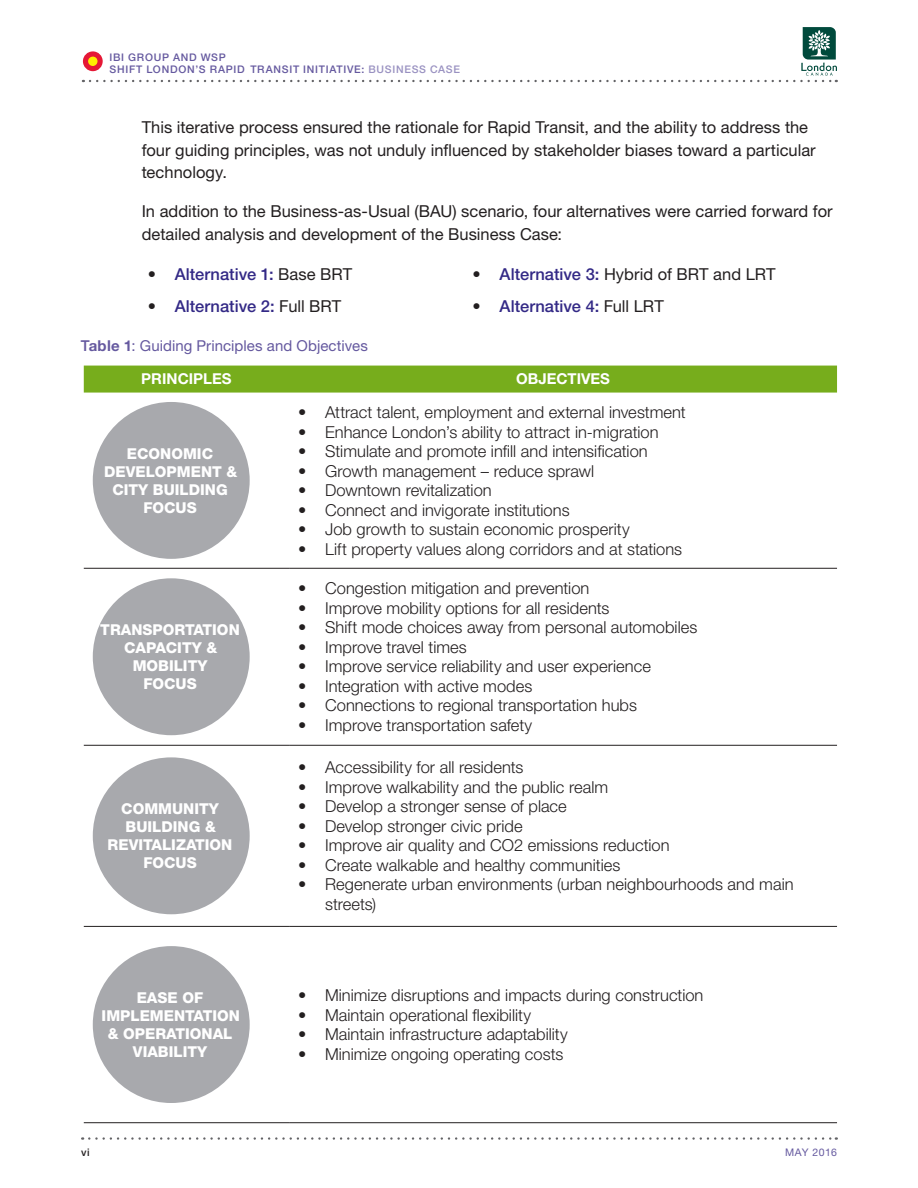
<style>
.page{position:relative;width:918px;height:1188px;background:#fff}
.page>*{position:absolute;margin:0;border:0;box-sizing:border-box;transform-origin:0 0}
.t1{font:300 16.5px/19.5px "Helvetica Neue LT Std";color:#231f20}
.P_Body_1a_-_Roman_10{font:16.5px/22.5px "Helvetica Neue LT Std";color:#231f20}
.t2{font:500 16.5px "Helvetica Neue LT Std";color:#332986}
.t3{font:800 15px/18px "Helvetica Neue LT Std";color:#fff;text-align:center}
.t4{font:15px "Helvetica Neue LT Std";letter-spacing:.005em;color:#65599f}
.Body_Text{font:700 15px "Helvetica Neue LT Std";color:#fff}
.t5{font:500 10.5px/12px "Helvetica Neue LT Std";letter-spacing:.07em;color:#65599f}
.t6{font:10.5px "Helvetica Neue LT Std";letter-spacing:.04em;color:#65599f}
.t7{font:500 10.5px "Helvetica Neue LT Std";color:#231f20}
.s1{color:#9991c1}
.s2{font-weight:400;color:#231f20}
.s3{font-weight:500;color:#332986}
.s4{font-weight:500}
.s5{font-weight:700}
.s6{font-weight:400}
</style>
<div class="page">
<div style="left:84px;top:366px;width:753px;height:27px;background:#77ad1c"></div>
<hr style="left:289px;top:568px;width:548px;height:1px;background:#231f20">
<hr style="left:84px;top:745px;width:205px;height:1px;background:#231f20">
<hr style="left:289px;top:745px;width:548px;height:1px;background:#231f20">
<hr style="left:84px;top:926px;width:205px;height:1px;background:#231f20">
<hr style="left:289px;top:926px;width:548px;height:1px;background:#231f20">
<hr style="left:84px;top:1122px;width:205px;height:1px;background:#231f20">
<hr style="left:289px;top:1122px;width:548px;height:1px;background:#231f20">
<hr style="left:84px;top:568px;width:205px;height:1px;background:#231f20">
<div style="left:93px;top:402px;width:157px;height:157px;background:#a8a9ad;border-radius:50%"></div>
<div style="left:93px;top:578px;width:157px;height:157px;background:#a8a9ad;border-radius:50%"></div>
<div style="left:93px;top:757px;width:157px;height:157px;background:#a8a9ad;border-radius:50%"></div>
<div style="left:93px;top:946px;width:157px;height:157px;background:#a8a9ad;border-radius:50%"></div>
<svg style="left:83px;top:27px;width:754px;height:55px"></svg>
<svg style="left:89px;top:1137px;width:748px;height:3px"></svg>
<p class="t5" style="left:110px;top:51px;width:352px">IBI GROUP AND WSP<br>SHIFT LONDON’S RAPID TRANSIT INITIATIVE: <span class="s1">BUSINESS CASE</span></p>
<p class="P_Body_1a_-_Roman_10" style="left:142px;top:116px;width:676px">This iterative process ensured the rationale for Rapid Transit, and the ability to address the four guiding principles, was not unduly influenced by stakeholder biases toward a particular technology.</p>
<p class="P_Body_1a_-_Roman_10" style="left:142px;top:200px;width:693px">In addition to the Business-as-Usual (BAU) scenario, four alternatives were carried forward for detailed analysis and development of the Business Case:</p>
<p class="t2" style="left:148px;top:264px;width:206px"><span class="s2">•</span> Alternative 1: <span class="s2">Base BRT</span></p>
<p class="t2" style="left:148px;top:296px;width:195px"><span class="s2">•</span> Alternative 2: <span class="s2">Full BRT</span></p>
<p class="P_Body_1a_-_Roman_10" style="left:472px;top:263px;width:305px">• <span class="s3">Alternative 3:</span> Hybrid of BRT and LRT</p>
<p class="t2" style="left:472px;top:296px;width:193px"><span class="s2">•</span> Alternative 4: <span class="s2">Full LRT</span></p>
<p class="t4" style="left:81px;top:336px;width:289px"><span class="s4">T</span><span class="s5">able 1</span>: Guiding Principles and Objectives</p>
<p class="Body_Text" style="left:141px;top:369px;width:92px">PRINCIPLES</p>
<p class="Body_Text" style="left:516px;top:369px;width:95px">OBJECTIVES</p>
<p class="t3" style="left:104px;top:444px;width:135px">ECONOMIC<br>DEVELOPMENT &amp;<br>CITY BUILDING<br>FOCUS</p>
<p class="t3" style="left:100px;top:621px;width:141px">TRANSPORTATION<br>CAPACITY &amp;<br>MOBILITY<br>FOCUS</p>
<p class="t3" style="left:108px;top:800px;width:126px">COMMUNITY<br>BUILDING &amp;<br>REVITALIZATION<br>FOCUS</p>
<p class="t1" style="left:298px;top:402px;width:389px"><span class="s6">•</span> Attract talent, employment and external investment</p>
<p class="t1" style="left:298px;top:422px;width:362px"><span class="s6">•</span> Enhance London’s ability to attract in-migration</p>
<p class="t1" style="left:298px;top:441px;width:351px"><span class="s6">•</span> Stimulate and promote infill and intensification</p>
<p class="t1" style="left:298px;top:461px;width:298px"><span class="s6">•</span> Growth management – reduce sprawl</p>
<p class="t1" style="left:298px;top:480px;width:195px"><span class="s6">•</span> Downtown revitalization</p>
<p class="t1" style="left:298px;top:500px;width:273px"><span class="s6">•</span> Connect and invigorate institutions</p>
<p class="t1" style="left:298px;top:519px;width:333px"><span class="s6">•</span> Job growth to sustain economic prosperity</p>
<p class="t1" style="left:298px;top:539px;width:386px"><span class="s6">•</span> Lift property values along corridors and at stations</p>
<p class="t1" style="left:298px;top:578px;width:293px"><span class="s6">•</span> Congestion mitigation and prevention</p>
<p class="t1" style="left:298px;top:598px;width:313px"><span class="s6">•</span> Improve mobility options for all residents</p>
<p class="t1" style="left:298px;top:617px;width:401px"><span class="s6">•</span> Shift mode choices away from personal automobiles</p>
<p class="t1" style="left:298px;top:637px;width:170px"><span class="s6">•</span> Improve travel times</p>
<p class="t1" style="left:298px;top:656px;width:354px"><span class="s6">•</span> Improve service reliability and user experience</p>
<p class="t1" style="left:298px;top:676px;width:236px"><span class="s6">•</span> Integration with active modes</p>
<p class="t1" style="left:298px;top:695px;width:340px"><span class="s6">•</span> Connections to regional transportation hubs</p>
<p class="t1" style="left:298px;top:715px;width:236px"><span class="s6">•</span> Improve transportation safety</p>
<p class="t1" style="left:298px;top:758px;width:227px"><span class="s6">•</span> Accessibility for all residents</p>
<p class="t1" style="left:298px;top:777px;width:312px"><span class="s6">•</span> Improve walkability and the public realm</p>
<p class="t1" style="left:298px;top:797px;width:270px"><span class="s6">•</span> Develop a stronger sense of place</p>
<p class="t1" style="left:298px;top:816px;width:226px"><span class="s6">•</span> Develop stronger civic pride</p>
<p class="t1" style="left:298px;top:836px;width:373px"><span class="s6">•</span> Improve air quality and CO2 emissions reduction</p>
<p class="t1" style="left:298px;top:855px;width:324px"><span class="s6">•</span> Create walkable and healthy communities</p>
<p class="t1" style="left:325px;top:875px;width:470px;text-indent:-27px"><span class="s6">•</span> Regenerate urban environments (urban neighbourhoods and main streets)</p>
<p class="t3" style="left:102px;top:989px;width:140px">EASE OF<br>IMPLEMENTATION &amp; OPERATIONAL<br>VIABILITY</p>
<p class="t1" style="left:298px;top:985px;width:407px"><span class="s6">•</span> Minimize disruptions and impacts during construction</p>
<p class="t1" style="left:298px;top:1005px;width:234px"><span class="s6">•</span> Maintain operational flexibility</p>
<p class="t1" style="left:298px;top:1024px;width:271px"><span class="s6">•</span> Maintain infrastructure adaptability</p>
<p class="t1" style="left:298px;top:1044px;width:267px"><span class="s6">•</span> Minimize ongoing operating costs</p>
<p class="t7" style="left:81px;top:1146px;width:10px">vi</p>
<p class="t6" style="left:785px;top:1146px;width:53px">MAY 2016</p>
</div>
